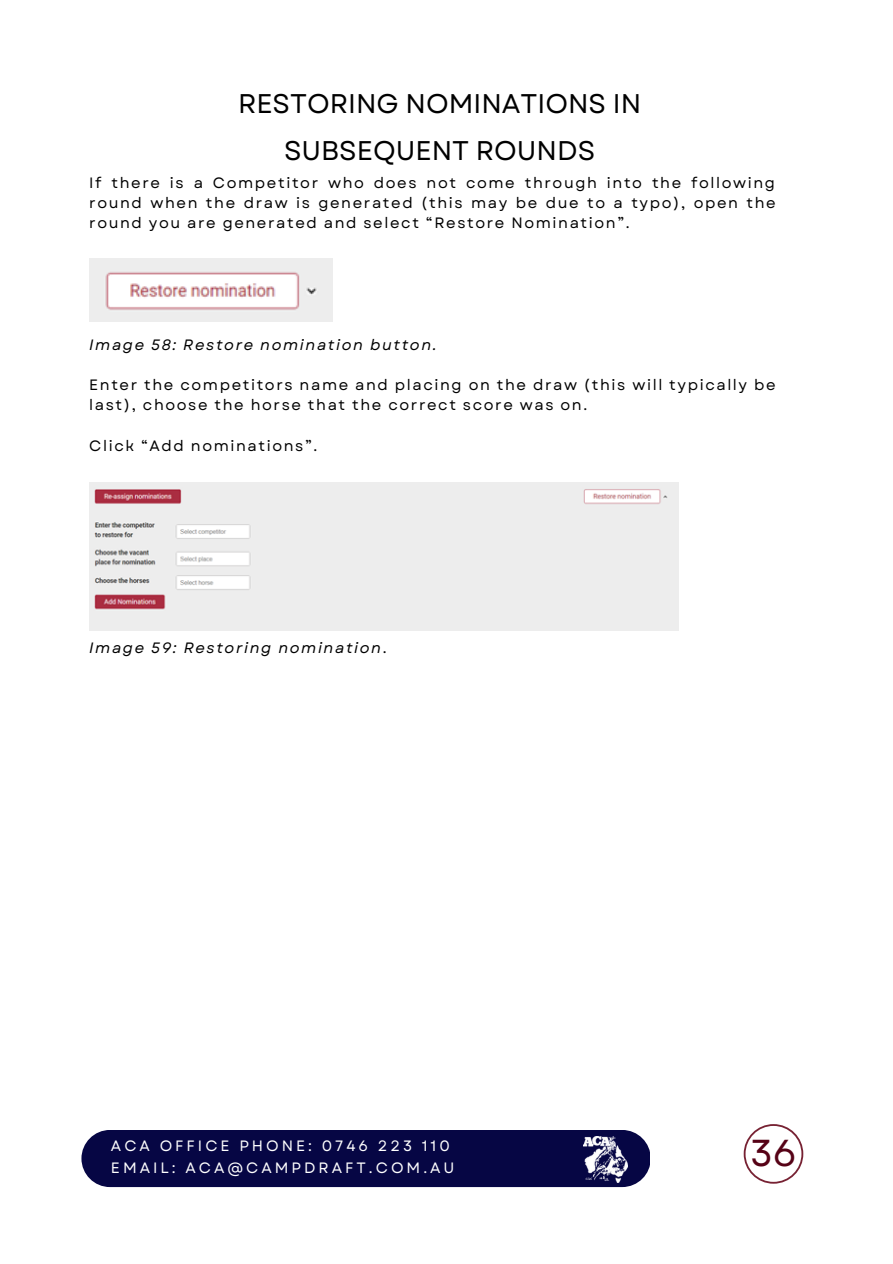
<style>
.page{position:relative;width:893px;height:1264px;background:#fff}
.page>*{position:absolute;margin:0;border:0;box-sizing:border-box;transform-origin:0 0}
.t1{font:37.5px "Garet";color:#560216}
.t2{font:27px "Garet";color:#000}
.t3{font:15px/20.2px "Garet";letter-spacing:.105em;color:#000;text-align:justify}
.t4{font:italic 15px "Garet";letter-spacing:.105em;color:#000}
.t5{font:15px "Garet";letter-spacing:.2em;color:#fff}
.s1{font-style:normal}
</style>
<div class="page">
<img style="left:89px;top:259px;width:243px;height:63px">
<img style="left:89px;top:482px;width:589px;height:149px">
<svg style="left:743px;top:1124px;width:60px;height:59px"></svg>
<div style="left:81px;top:1129px;width:569px;height:57px;background:#060644;border-radius:29px"></div>
<img style="left:583px;top:1136px;width:44px;height:46px">
<p class="t2" style="left:238px;top:85px;width:404px">RESTORING NOMINATIONS IN</p>
<p class="t2" style="left:284px;top:131px;width:312px">SUBSEQUENT ROUNDS</p>
<p class="t3" style="left:89px;top:172px;width:688px">If there is a Competitor who does not come through into the following round when the draw is generated (this may be due to a typo), open the round you are generated and select “Restore Nomination”.</p>
<p class="t4" style="left:89px;top:333px;width:349px">Image 58: Restore nomination button.</p>
<p class="t3" style="left:89px;top:375px;width:687px">Enter the competitors name and placing on the draw (this will typically be last), choose the horse that the correct score was on.</p>
<p class="t3" style="left:89px;top:435px;width:230px">Click “Add nominations”.</p>
<p class="t4" style="left:89px;top:637px;width:299px">Image 59: Restoring nomination<span class="s1">.</span></p>
<p class="t5" style="left:111px;top:1134px;width:340px">ACA OFFICE PHONE: 0746 223 110</p>
<p class="t5" style="left:111px;top:1157px;width:345px">EMAIL: ACA@CAMPDRAFT.COM.AU</p>
<p class="t1" style="left:750px;top:1126px;width:48px">36</p>
</div>
